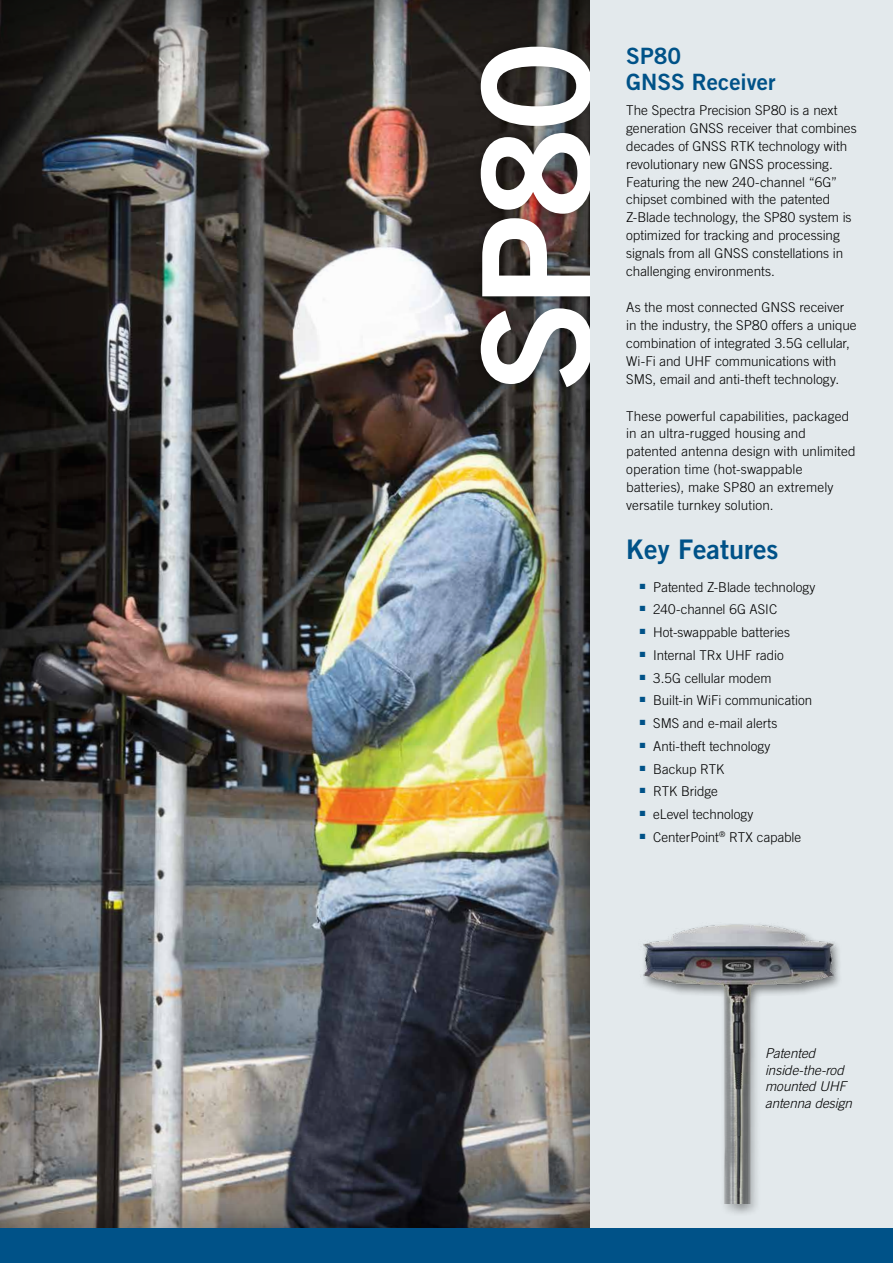
<style>
.page{position:relative;width:893px;height:1263px;background:#fff}
.page>*{position:absolute;margin:0;border:0;box-sizing:border-box;transform-origin:0 0}
.t1{font:150.6px "Trade Gothic LT Std Bd 2";color:#fff}
.t2{font:27px "Trade Gothic LT Std Bd 2";color:#005288}
.t3{font:22.5px/25.5px "Trade Gothic LT Std Bd 2";color:#005288}
.t4{font:300 13.5px/18px "Trade Gothic LT Std";color:#000}
.t5{font:italic 300 13.5px/16.5px "Trade Gothic LT Std";letter-spacing:-.005em;color:#000}
</style>
<div class="page">
<div style="left:578px;top:0;width:315px;height:1229px;background:#e3e9ec"></div>
<div style="left:0;top:0;width:593px;height:1253px;background:#000;opacity:.8"></div>
<div style="left:473px;top:38px;width:127px;height:356px;background:#000;opacity:.3"></div>
<div style="left:591px;top:0;width:22px;height:1263px;background:#e3e9ec"></div>
<div style="left:0;top:1229px;width:893px;height:34px;background:#005288"></div>
<div style="left:640px;top:922px;width:204px;height:295px;background:#000;opacity:.5"></div>
<img style="left:640px;top:922px;width:204px;height:281px">
<h1 class="t1" style="left:444px;top:393px;width:354px;rotate:-90deg">SP80</h1>
<h3 class="t3" style="left:626px;top:43px;width:151px">SP80<br>GNSS Receiver</h3>
<p class="t4" style="left:626px;top:101px;width:232px">The Spectra Precision SP80 is a next generation GNSS receiver that combines decades of GNSS RTK technology with revolutionary new GNSS processing.<br>Featuring the new 240-channel “6G” chipset combined with the patented Z-Blade technology, the SP80 system is optimized for tracking and processing signals from all GNSS constellations in challenging environments.</p>
<p class="t4" style="left:626px;top:298px;width:232px">As the most connected GNSS receiver in the industry, the SP80 offers a unique combination of integrated 3.5G cellular, Wi-Fi and UHF communications with SMS, email and anti-theft technology.</p>
<p class="t4" style="left:626px;top:406px;width:231px">These powerful capabilities, packaged in an ultra-rugged housing and patented antenna design with unlimited operation time (hot-swappable batteries), make SP80 an extremely versatile turnkey solution.</p>
<h2 class="t2" style="left:626px;top:532px;width:154px">Key Features</h2>
<p class="t4" style="left:640px;top:578px;width:177px"><sup>■</sup> Patented Z-Blade technology</p>
<p class="t4" style="left:640px;top:600px;width:139px"><sup>■</sup> 240-channel 6G ASIC</p>
<p class="t4" style="left:640px;top:623px;width:152px"><sup>■</sup> Hot-swappable batteries</p>
<p class="t4" style="left:640px;top:646px;width:145px"><sup>■</sup> Internal TRx UHF radio</p>
<p class="t4" style="left:640px;top:668px;width:133px"><sup>■</sup> 3.5G cellular modem</p>
<p class="t4" style="left:640px;top:691px;width:174px"><sup>■</sup> Built-in WiFi communication</p>
<p class="t4" style="left:640px;top:714px;width:139px"><sup>■</sup> SMS and e-mail alerts</p>
<p class="t4" style="left:640px;top:737px;width:132px"><sup>■</sup> Anti-theft technology</p>
<p class="t4" style="left:640px;top:759px;width:86px"><sup>■</sup> Backup RTK</p>
<p class="t4" style="left:640px;top:782px;width:80px"><sup>■</sup> RTK Bridge</p>
<p class="t4" style="left:640px;top:805px;width:115px"><sup>■</sup> eLevel technology</p>
<p class="t4" style="left:640px;top:828px;width:163px"><sup>■</sup> CenterPoint<sup>®</sup> RTX capable</p>
<p class="t5" style="left:765px;top:1045px;width:88px">Patented inside-the-rod mounted UHF antenna design</p>
</div>
